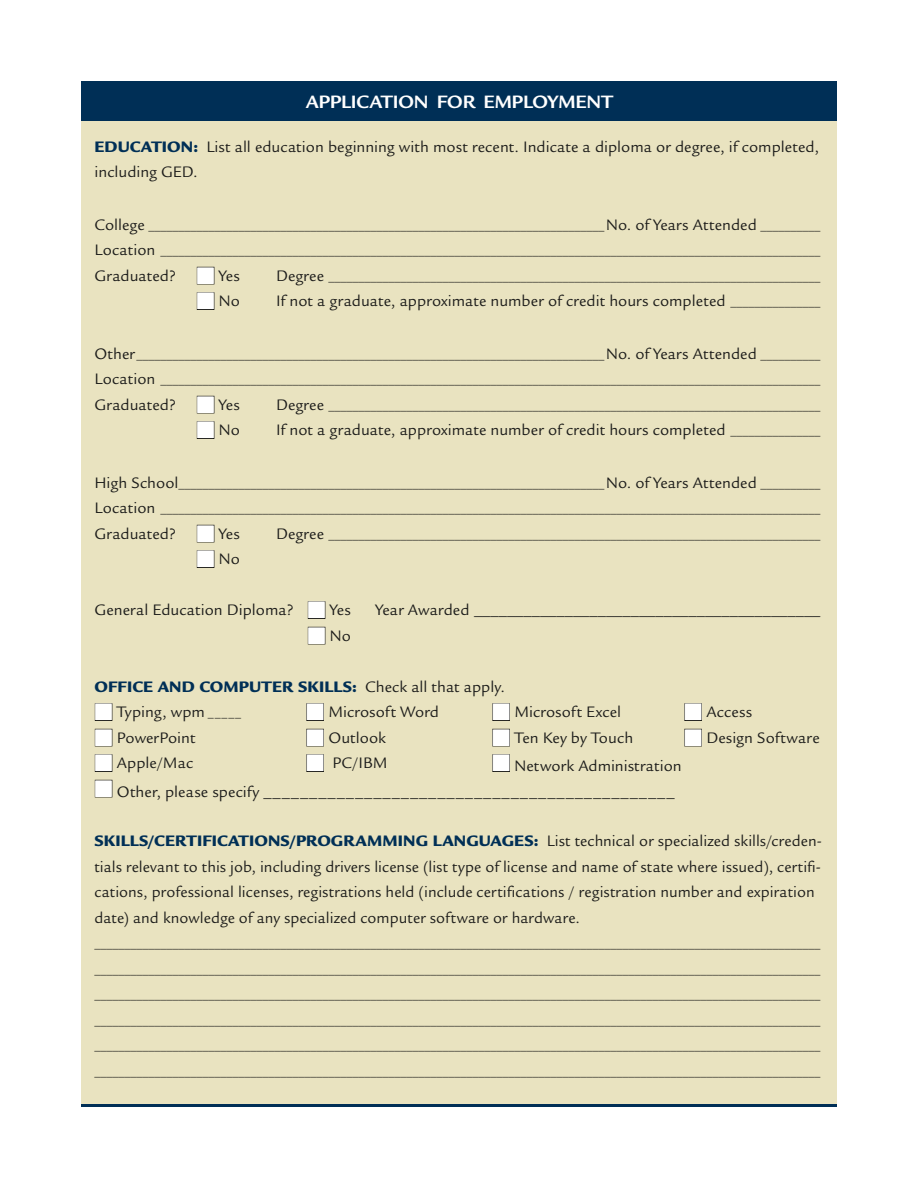
<style>
.page{position:relative;width:918px;height:1188px;background:#fff}
.page>*{position:absolute;margin:0;border:0;box-sizing:border-box;transform-origin:0 0}
.t1{font:700 19.5px "Legacy Sans Std";letter-spacing:-.005em;color:#fff}
.t2{font:16.5px/25.5px "Legacy Sans Std";letter-spacing:.005em;color:#1c1c1a}
.t3{font:900 16.5px "Legacy Sans Std";letter-spacing:.01em;color:#002f56}
.t4{font:12px/25.5px "Legacy Sans Std";color:#1c1c1a}
.s1{font-weight:900;color:#002f56}
.s2{font-size:16.5px}
.s3{color:#fff}
.s4{font-size:12px}
.s5{font-weight:400;color:#1c1c1a}
</style>
<div class="page">
<div style="left:81px;top:120px;width:756px;height:987px;background:#e9e3c0"></div>
<div style="left:197px;top:267px;width:17px;height:17px;border:1px solid #1c1c1a"></div>
<div style="left:197px;top:292px;width:17px;height:18px;border:1px solid #1c1c1a"></div>
<div style="left:197px;top:396px;width:17px;height:17px;border:1px solid #1c1c1a"></div>
<div style="left:197px;top:421px;width:17px;height:18px;border:1px solid #1c1c1a"></div>
<div style="left:197px;top:525px;width:17px;height:17px;border:1px solid #1c1c1a"></div>
<div style="left:197px;top:550px;width:17px;height:18px;border:1px solid #1c1c1a"></div>
<div style="left:308px;top:601px;width:17px;height:18px;border:1px solid #1c1c1a"></div>
<div style="left:308px;top:627px;width:17px;height:17px;border:1px solid #1c1c1a"></div>
<div style="left:95px;top:703px;width:17px;height:18px;border:1px solid #1c1c1a"></div>
<div style="left:306px;top:703px;width:18px;height:18px;border:1px solid #1c1c1a"></div>
<div style="left:492px;top:703px;width:18px;height:18px;border:1px solid #1c1c1a"></div>
<div style="left:684px;top:703px;width:18px;height:18px;border:1px solid #1c1c1a"></div>
<div style="left:95px;top:729px;width:17px;height:17px;border:1px solid #1c1c1a"></div>
<div style="left:306px;top:729px;width:18px;height:17px;border:1px solid #1c1c1a"></div>
<div style="left:492px;top:729px;width:18px;height:17px;border:1px solid #1c1c1a"></div>
<div style="left:684px;top:729px;width:18px;height:17px;border:1px solid #1c1c1a"></div>
<div style="left:95px;top:754px;width:17px;height:18px;border:1px solid #1c1c1a"></div>
<div style="left:306px;top:754px;width:18px;height:18px;border:1px solid #1c1c1a"></div>
<div style="left:492px;top:754px;width:18px;height:18px;border:1px solid #1c1c1a"></div>
<div style="left:95px;top:780px;width:17px;height:17px;border:1px solid #1c1c1a"></div>
<div style="left:82px;top:81px;width:755px;height:40px;background:#002f56"></div>
<hr style="left:82px;top:1105px;width:755px;height:2px;background:#002f56">
<h1 class="t1" style="left:306px;top:90px;width:309px">APPLICATION FOR EMPLOYMENT</h1>
<h2 class="t2" style="left:94px;top:134px;width:726px"><span class="s1">EDUCATION:</span> List all education beginning with most recent. Indicate a diploma or degree, if completed, including GED.</h2>
<p class="t4" style="left:94px;top:214px;width:728px"><span class="s2">College</span> ____________________________________________________________________________<span class="s2">No. of Years Attended</span> __________<br><span class="s2">Location</span> ______________________________________________________________________________________________________________</p>
<h2 class="t2" style="left:94px;top:263px;width:147px">Graduated? <span class="s3">■</span> Yes</h2>
<p class="t4" style="left:276px;top:265px;width:546px"><span class="s2">Degree</span> __________________________________________________________________________________</p>
<h2 class="t2" style="left:196px;top:289px;width:45px"><span class="s3">■</span> No</h2>
<h2 class="t2" style="left:276px;top:289px;width:546px">If not a graduate, approximate number of credit hours completed <span class="s4">_______________</span></h2>
<p class="t4" style="left:94px;top:343px;width:728px"><span class="s2">Other</span>______________________________________________________________________________<span class="s2">No. of Years Attended</span> __________<br><span class="s2">Location</span> ______________________________________________________________________________________________________________</p>
<h2 class="t2" style="left:94px;top:392px;width:147px">Graduated? <span class="s3">■</span> Yes</h2>
<p class="t4" style="left:276px;top:394px;width:546px"><span class="s2">Degree</span> __________________________________________________________________________________</p>
<h2 class="t2" style="left:196px;top:418px;width:45px"><span class="s3">■</span> No</h2>
<h2 class="t2" style="left:276px;top:418px;width:546px">If not a graduate, approximate number of credit hours completed <span class="s4">_______________</span></h2>
<p class="t4" style="left:94px;top:472px;width:728px"><span class="s2">High School</span>_______________________________________________________________________<span class="s2">No. of Years Attended</span> __________<br><span class="s2">Location</span> ______________________________________________________________________________________________________________</p>
<h2 class="t2" style="left:94px;top:521px;width:147px">Graduated? <span class="s3">■</span> Yes</h2>
<p class="t4" style="left:276px;top:523px;width:546px"><span class="s2">Degree</span> __________________________________________________________________________________</p>
<h2 class="t2" style="left:196px;top:547px;width:45px"><span class="s3">■</span> No</h2>
<h2 class="t2" style="left:95px;top:598px;width:258px">General Education Diploma? <span class="s3">■</span> Yes</h2>
<h2 class="t2" style="left:376px;top:598px;width:446px">Year Awarded __________________________________________</h2>
<h2 class="t2" style="left:308px;top:623px;width:45px"><span class="s3">■</span> No</h2>
<h2 class="t3" style="left:95px;top:677px;width:412px">OFFICE AND COMPUTER SKILLS: <span class="s5">Check all that apply.</span></h2>
<h2 class="t2" style="left:94px;top:700px;width:148px"><span class="s3">■</span> Typing, wpm <span class="s4">_____</span></h2>
<h2 class="t2" style="left:306px;top:700px;width:135px"><span class="s3">■</span> Microsoft Word</h2>
<h2 class="t2" style="left:492px;top:700px;width:131px"><span class="s3">■</span> Microsoft Excel</h2>
<h2 class="t2" style="left:684px;top:700px;width:70px"><span class="s3">■</span> Access</h2>
<h2 class="t2" style="left:94px;top:725px;width:102px"><span class="s3">■</span> PowerPoint</h2>
<h2 class="t2" style="left:306px;top:725px;width:81px"><span class="s3">■</span> Outlook</h2>
<h2 class="t2" style="left:492px;top:725px;width:143px"><span class="s3">■</span> Ten Key by Touch</h2>
<h2 class="t2" style="left:684px;top:725px;width:137px"><span class="s3">■</span> Design Software</h2>
<h2 class="t2" style="left:94px;top:751px;width:100px"><span class="s3">■</span> Apple/Mac</h2>
<h2 class="t2" style="left:306px;top:751px;width:83px"><span class="s3">■</span> PC/IBM</h2>
<h2 class="t2" style="left:492px;top:754px;width:191px"><span class="s3">■</span> Network Administration</h2>
<h2 class="t2" style="left:94px;top:779px;width:582px"><span class="s3">■</span> Other, please specify _____________________________________________</h2>
<p class="t2" style="left:94px;top:829px;width:729px"><span class="s1">SKILLS/CERTIFICATIONS/PROGRAMMING LANGUAGES:</span> List technical or specialized skills/creden&shy;tials relevant to this job, including drivers license (list type of license and name of state where issued), certifi&shy;cations, professional licenses, registrations held (include certifications / registration number and expiration date) and knowledge of any specialized computer software or hardware.</p>
<p class="t4" style="left:94px;top:932px;width:727px;text-align:justify">_________________________________________________________________________________________________________________________ _________________________________________________________________________________________________________________________ _________________________________________________________________________________________________________________________ _________________________________________________________________________________________________________________________ _________________________________________________________________________________________________________________________ _________________________________________________________________________________________________________________________</p>
</div>
